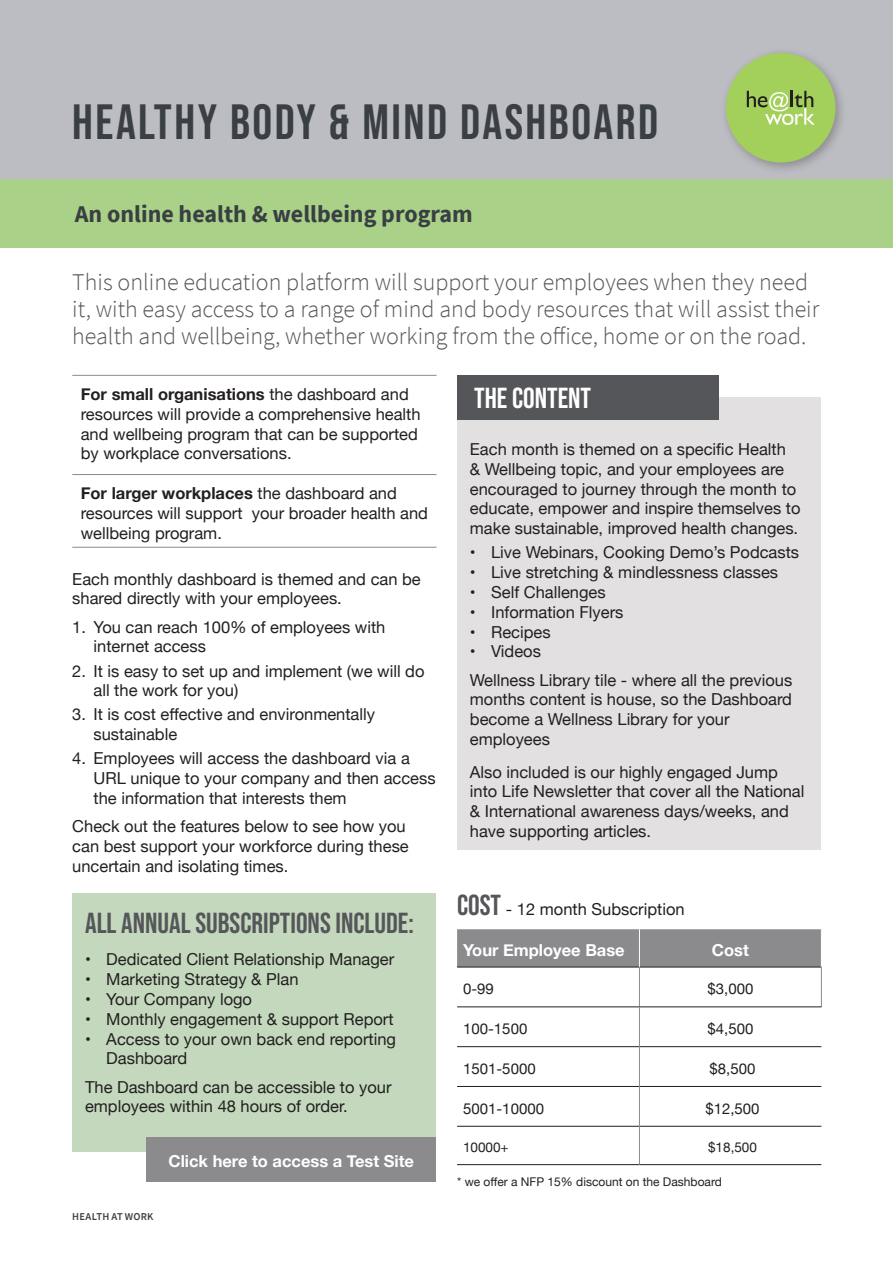
<style>
.page{position:relative;width:893px;height:1263px;background:#fff}
.page>*{position:absolute;margin:0;border:0;box-sizing:border-box;transform-origin:0 0}
._44_Header_gray_C_Be{font:49.5px "Bebas Neue";letter-spacing:.05em;color:#3a3f43}
._24_Content_gray_C_B{font:28.95px "Bebas Neue";color:#55565a}
._24_Content_gray_C_B-2{font:28.95px "Bebas Neue";color:#fff}
.Basic_Body_Copy{font:300 24px/27px "Source Sans Pro";color:#55565a}
.Basic_Body_Copy-2{font:700 24px "Source Sans Pro";color:#3a3f43}
.Basic_Body_Copy-3{font:16.5px/19.8px "Helvetica Neue";color:#231f20}
.Basic_Body_Copy-4{font:700 16.5px "Helvetica Neue";color:#fff}
._24_Content_gray_C_B-3{font:16.5px "Helvetica Neue";color:#231f20}
.Basic_Body_Copy-5{font:15px "Helvetica Neue";color:#231f20}
.Basic_Body_Copy-6{font:13.5px "Helvetica Neue";color:#231f20}
.Basic_Body_Copy-7{font:12px "Helvetica Neue";color:#231f20}
.t1{font:600 10.5px "Source Sans Pro";letter-spacing:.015em;color:#3a3f43}
.s1{font-weight:700}
.s2{font-family:"Bebas Neue";font-size:28.95px;color:#55565a}
</style>
<div class="page">
<div style="left:0;top:0;width:893px;height:248px;background:#bcbdc2"></div>
<div style="left:720px;top:47px;width:128px;height:128px;background:#231f20;opacity:.3"></div>
<svg style="left:726px;top:53px;width:109px;height:109px"></svg>
<div style="left:0;top:179px;width:893px;height:69px;background:#a9d187"></div>
<div style="left:457px;top:397px;width:364px;height:453px;background:#e2e0e0"></div>
<div style="left:457px;top:375px;width:261px;height:44px;background:#55565a"></div>
<div style="left:457px;top:929px;width:364px;height:38px;background:#8b8a8d"></div>
<svg style="left:457px;top:968px;width:364px;height:158px"></svg>
<hr style="left:457px;top:967px;width:182px;height:1px;background:#231f20">
<hr style="left:639px;top:967px;width:183px;height:1px;background:#231f20">
<hr style="left:639px;top:967px;width:1px;height:40px;background:#8b8a8d">
<hr style="left:821px;top:967px;width:1px;height:40px;background:#8b8a8d">
<hr style="left:457px;top:1006px;width:182px;height:1px;background:#231f20">
<hr style="left:639px;top:1006px;width:183px;height:1px;background:#231f20">
<hr style="left:457px;top:1046px;width:182px;height:1px;background:#231f20">
<hr style="left:640px;top:1046px;width:181px;height:1px;background:#231f20">
<hr style="left:457px;top:1086px;width:182px;height:1px;background:#231f20">
<hr style="left:640px;top:1086px;width:181px;height:1px;background:#231f20">
<hr style="left:457px;top:1126px;width:182px;height:1px;background:#231f20">
<hr style="left:640px;top:1126px;width:181px;height:1px;background:#231f20">
<hr style="left:457px;top:1164px;width:182px;height:1px;background:#231f20">
<hr style="left:639px;top:1164px;width:182px;height:1px;background:#231f20">
<hr style="left:639px;top:929px;width:1px;height:38px;background:#fff">
<hr style="left:639px;top:1007px;width:1px;height:40px;background:#8b8a8d">
<hr style="left:639px;top:1047px;width:1px;height:39px;background:#8b8a8d">
<hr style="left:639px;top:1086px;width:1px;height:40px;background:#8b8a8d">
<hr style="left:639px;top:1126px;width:1px;height:38px;background:#8b8a8d">
<div style="left:72px;top:893px;width:364px;height:258px;background:#c3d8bd"></div>
<div style="left:147px;top:1137px;width:289px;height:44px;background:#8b8a8d"></div>
<svg style="left:72px;top:546px;width:365px;height:1px"></svg>
<hr style="left:72px;top:375px;width:365px;height:1px;background:#8b8a8d">
<hr style="left:72px;top:474px;width:365px;height:1px;background:#8b8a8d">
<hr style="left:72px;top:547px;width:365px;height:1px;background:#8b8a8d">
<p class="_44_Header_gray_C_Be" style="left:72px;top:94px;width:588px">HEALTHY BODY &amp; MIND DASHBOARD</p>
<p class="Basic_Body_Copy-2" style="left:75px;top:198px;width:399px">An online health &amp; wellbeing program</p>
<p class="Basic_Body_Copy" style="left:72px;top:269px;width:749px">This online education platform will support your employees when they need it, with easy access to a range of mind and body resources that will assist their health and wellbeing, whether working from the office, home or on the road.</p>
<p class="Basic_Body_Copy-3" style="left:81px;top:385px;width:341px"><span class="s1">For small organisations</span> the dashboard and resources will provide a comprehensive health and wellbeing program that can be supported by workplace conversations.</p>
<p class="Basic_Body_Copy-3" style="left:81px;top:484px;width:349px"><span class="s1">For larger workplaces</span> the dashboard and resources will support your broader health and wellbeing program.</p>
<p class="Basic_Body_Copy-3" style="left:72px;top:570px;width:350px">Each monthly dashboard is themed and can be shared directly with your employees.</p>
<p class="Basic_Body_Copy-3" style="left:94px;top:618px;width:293px;text-indent:-21px">1. You can reach 100% of employees with internet access</p>
<p class="Basic_Body_Copy-3" style="left:94px;top:662px;width:332px;text-indent:-21px">2. It is easy to set up and implement (we will do all the work for you)</p>
<p class="Basic_Body_Copy-3" style="left:94px;top:705px;width:283px;text-indent:-21px">3. It is cost effective and environmentally sustainable</p>
<p class="Basic_Body_Copy-3" style="left:94px;top:749px;width:344px;text-indent:-21px">4. Employees will access the dashboard via a<br>URL unique to your company and then access the information that interests them</p>
<p class="Basic_Body_Copy-3" style="left:72px;top:817px;width:338px">Check out the features below to see how you can best support your workforce during these uncertain and isolating times.</p>
<p class="_24_Content_gray_C_B" style="left:85px;top:906px;width:330px">ALL ANNUAL SUBSCRIPTIONS INCLUDE:</p>
<p class="Basic_Body_Copy-3" style="left:85px;top:950px;width:311px">• Dedicated Client Relationship Manager</p>
<p class="Basic_Body_Copy-3" style="left:85px;top:970px;width:215px">• Marketing Strategy &amp; Plan</p>
<p class="Basic_Body_Copy-3" style="left:85px;top:990px;width:169px">• Your Company logo</p>
<p class="Basic_Body_Copy-3" style="left:85px;top:1010px;width:310px">• Monthly engagement &amp; support Report</p>
<p class="Basic_Body_Copy-3" style="left:106px;top:1030px;width:291px;text-indent:-21px">• Access to your own back end reporting<br>Dashboard</p>
<p class="Basic_Body_Copy-3" style="left:85px;top:1078px;width:308px">The Dashboard can be accessible to your employees within 48 hours of order.</p>
<p class="Basic_Body_Copy-4" style="left:168px;top:1148px;width:247px">Click here to access a Test Site</p>
<p class="t1" style="left:72px;top:1209px;width:83px">HEALTH AT WORK</p>
<p class="_24_Content_gray_C_B-2" style="left:474px;top:382px;width:118px">THE CONTENT</p>
<p class="Basic_Body_Copy-3" style="left:470px;top:440px;width:332px">Each month is themed on a specific Health<br>&amp; Wellbeing topic, and your employees are encouraged to journey through the month to educate, empower and inspire themselves to make sustainable, improved health changes.</p>
<p class="Basic_Body_Copy-3" style="left:470px;top:543px;width:331px">• Live Webinars, Cooking Demo’s Podcasts</p>
<p class="Basic_Body_Copy-3" style="left:470px;top:563px;width:310px">• Live stretching &amp; mindlessness classes</p>
<p class="Basic_Body_Copy-3" style="left:470px;top:583px;width:137px">• Self Challenges</p>
<p class="Basic_Body_Copy-3" style="left:470px;top:603px;width:155px">• Information Flyers</p>
<p class="Basic_Body_Copy-3" style="left:470px;top:623px;width:82px">• Recipes</p>
<p class="Basic_Body_Copy-3" style="left:470px;top:642px;width:73px">• Videos</p>
<p class="Basic_Body_Copy-3" style="left:470px;top:671px;width:324px">Wellness Library tile - where all the previous months content is house, so the Dashboard become a Wellness Library for your employees</p>
<p class="Basic_Body_Copy-3" style="left:470px;top:763px;width:336px">Also included is our highly engaged Jump into Life Newsletter that cover all the National &amp; International awareness days/weeks, and have supporting articles.</p>
<p class="_24_Content_gray_C_B-3" style="left:457px;top:897px;width:229px"><span class="s2">COST</span> - 12 month Subscription</p>
<p class="Basic_Body_Copy-4" style="left:463px;top:937px;width:163px">Your Employee Base</p>
<p class="Basic_Body_Copy-4" style="left:712px;top:937px;width:38px">Cost</p>
<p class="Basic_Body_Copy-5" style="left:463px;top:978px;width:32px">0-99</p>
<p class="Basic_Body_Copy-5" style="left:707px;top:978px;width:47px">$3,000</p>
<p class="Basic_Body_Copy-5" style="left:463px;top:1018px;width:66px">100-1500</p>
<p class="Basic_Body_Copy-5" style="left:707px;top:1018px;width:47px">$4,500</p>
<p class="Basic_Body_Copy-5" style="left:463px;top:1057px;width:74px">1501-5000</p>
<p class="Basic_Body_Copy-5" style="left:710px;top:1057px;width:47px">$8,500</p>
<p class="Basic_Body_Copy-5" style="left:463px;top:1097px;width:82px">5001-10000</p>
<p class="Basic_Body_Copy-5" style="left:705px;top:1097px;width:56px">$12,500</p>
<p class="Basic_Body_Copy-6" style="left:463px;top:1137px;width:47px">10000+</p>
<p class="Basic_Body_Copy-6" style="left:708px;top:1137px;width:50px">$18,500</p>
<p class="Basic_Body_Copy-7" style="left:457px;top:1173px;width:266px">* we offer a NFP 15% discount on the Dashboard</p>
</div>
